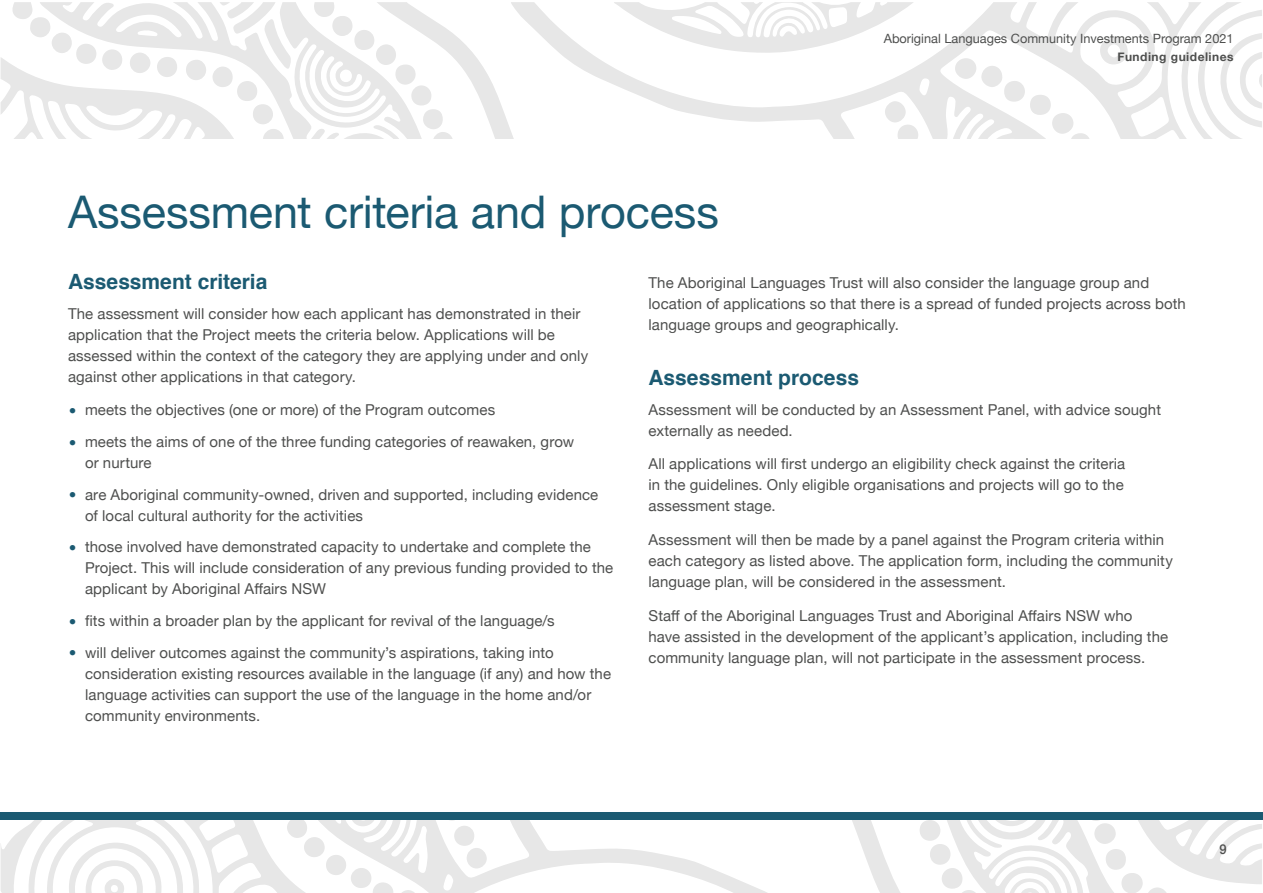
<style>
.page{position:relative;width:1263px;height:893px;background:#fff}
.page>*{position:absolute;margin:0;border:0;box-sizing:border-box;transform-origin:0 0}
.t1{font:45px "Helvetica Neue";letter-spacing:-.005em;color:#1b5a72}
.t2{font:700 21px "Helvetica";color:#1b5a72}
.Body{font:15px/21px "Helvetica Neue";letter-spacing:.005em;color:#4e4f4e}
.Bullet_L1{font:15px/21px "Helvetica Neue";letter-spacing:.005em;color:#4e4f4e}
.t3{font:500 13.5px "Helvetica Neue";color:#4e4f4e;scale:.96 1}
.t4{font:12.75px "Helvetica Neue";color:#4e4f4e}
.t5{font:700 12px "Helvetica Neue";letter-spacing:.04em;color:#4e4f4e}
.s1{font-family:"Gotham";font-weight:700;font-size:18px;color:#1b5a72}
</style>
<div class="page">
<svg style="left:1px;top:820px;width:510px;height:73px"></svg>
<svg style="left:511px;top:820px;width:751px;height:73px"></svg>
<svg style="left:373px;top:882px;width:46px;height:11px"></svg>
<div style="left:304px;top:837px;width:21px;height:20px;background:#e7e7e7;border-radius:50%"></div>
<div style="left:351px;top:868px;width:20px;height:20px;background:#e7e7e7;border-radius:50%"></div>
<div style="left:326px;top:855px;width:20px;height:20px;background:#e7e7e7;border-radius:50%"></div>
<div style="left:287px;top:817px;width:20px;height:21px;background:#e7e7e7;border-radius:50%"></div>
<div style="left:1094px;top:823px;width:22px;height:21px;background:#e7e7e7;border-radius:50%"></div>
<div style="left:1121px;top:873px;width:22px;height:20px;background:#e7e7e7;border-radius:50%"></div>
<svg style="left:1147px;top:887px;width:21px;height:6px"></svg>
<svg style="left:1085px;top:820px;width:21px;height:1px"></svg>
<div style="left:1106px;top:849px;width:20px;height:21px;background:#e7e7e7;border-radius:50%"></div>
<div style="left:919px;top:820px;width:21px;height:21px;background:#e7e7e7;border-radius:50%"></div>
<svg style="left:958px;top:890px;width:21px;height:3px"></svg>
<div style="left:942px;top:868px;width:20px;height:21px;background:#e7e7e7;border-radius:50%"></div>
<div style="left:930px;top:844px;width:20px;height:21px;background:#e7e7e7;border-radius:50%"></div>
<svg style="left:441px;top:820px;width:21px;height:1px"></svg>
<div style="left:454px;top:826px;width:20px;height:20px;background:#e7e7e7;border-radius:50%"></div>
<div style="left:467px;top:848px;width:20px;height:21px;background:#e7e7e7;border-radius:50%"></div>
<svg style="left:350px;top:820px;width:26px;height:6px"></svg>
<svg style="left:69px;top:843px;width:93px;height:50px"></svg>
<svg style="left:1px;top:2px;width:510px;height:137px"></svg>
<svg style="left:511px;top:2px;width:751px;height:137px"></svg>
<svg style="left:614px;top:2px;width:300px;height:51px"></svg>
<svg style="left:313px;top:2px;width:23px;height:17px"></svg>
<svg style="left:1217px;top:33px;width:45px;height:95px"></svg>
<div style="left:130px;top:53px;width:21px;height:20px;background:#e7e7e7;border-radius:50%"></div>
<svg style="left:12px;top:2px;width:38px;height:35px"></svg>
<svg style="left:263px;top:129px;width:21px;height:10px"></svg>
<div style="left:212px;top:67px;width:21px;height:20px;background:#e7e7e7;border-radius:50%"></div>
<div style="left:186px;top:60px;width:20px;height:20px;background:#e7e7e7;border-radius:50%"></div>
<div style="left:76px;top:44px;width:20px;height:20px;background:#e7e7e7;border-radius:50%"></div>
<div style="left:102px;top:49px;width:20px;height:21px;background:#e7e7e7;border-radius:50%"></div>
<div style="left:237px;top:81px;width:20px;height:20px;background:#e7e7e7;border-radius:50%"></div>
<div style="left:157px;top:57px;width:20px;height:20px;background:#e7e7e7;border-radius:50%"></div>
<div style="left:52px;top:33px;width:20px;height:20px;background:#e7e7e7;border-radius:50%"></div>
<div style="left:253px;top:104px;width:20px;height:20px;background:#e7e7e7;border-radius:50%"></div>
<svg style="left:981px;top:66px;width:22px;height:21px"></svg>
<div style="left:1004px;top:81px;width:21px;height:21px;background:#e7e7e7;border-radius:50%"></div>
<div style="left:1052px;top:113px;width:21px;height:21px;background:#e7e7e7;border-radius:50%"></div>
<div style="left:955px;top:58px;width:21px;height:21px;background:#e7e7e7;border-radius:50%"></div>
<div style="left:1030px;top:95px;width:21px;height:20px;background:#e7e7e7;border-radius:50%"></div>
<svg style="left:1070px;top:133px;width:20px;height:6px"></svg>
<svg style="left:897px;top:125px;width:21px;height:14px"></svg>
<div style="left:885px;top:101px;width:21px;height:21px;background:#e7e7e7;border-radius:50%"></div>
<svg style="left:433px;top:132px;width:20px;height:7px"></svg>
<div style="left:376px;top:44px;width:20px;height:21px;background:#e7e7e7;border-radius:50%"></div>
<div style="left:395px;top:64px;width:21px;height:21px;background:#e7e7e7;border-radius:50%"></div>
<div style="left:332px;top:16px;width:21px;height:20px;background:#e7e7e7;border-radius:50%"></div>
<div style="left:411px;top:85px;width:20px;height:21px;background:#e7e7e7;border-radius:50%"></div>
<div style="left:354px;top:30px;width:20px;height:20px;background:#e7e7e7;border-radius:50%"></div>
<div style="left:423px;top:109px;width:20px;height:21px;background:#e7e7e7;border-radius:50%"></div>
<svg style="left:219px;top:2px;width:72px;height:67px"></svg>
<svg style="left:1100px;top:37px;width:28px;height:28px"></svg>
<div style="left:0;top:812px;width:1263px;height:8px;background:#1b5a72"></div>
<p class="t4" style="left:884px;top:30px;width:351px">Aboriginal Languages Community Investments Program 2021</p>
<p class="t5" style="left:1117px;top:48px;width:118px">Funding guidelines</p>
<h1 class="t1" style="left:68px;top:179px;width:652px">Assessment criteria and process</h1>
<h2 class="t2" style="left:68px;top:265px;width:201px">Assessment criteria</h2>
<p class="Body" style="left:68px;top:304px;width:522px">The assessment will consider how each applicant has demonstrated in their application that the Project meets the criteria below. Applications will be assessed within the context of the category they are applying under and only against other applications in that category.</p>
<p class="Bullet_L1" style="left:68px;top:400px;width:429px"><span class="s1">•</span> meets the objectives (one or more) of the Program outcomes</p>
<p class="Bullet_L1" style="left:85px;top:432px;width:491px;text-indent:-17px"><span class="s1">•</span> meets the aims of one of the three funding categories of reawaken, grow or nurture</p>
<p class="Bullet_L1" style="left:85px;top:485px;width:515px;text-indent:-17px"><span class="s1">•</span> are Aboriginal community-owned, driven and supported, including evidence of local cultural authority for the activities</p>
<p class="Bullet_L1" style="left:85px;top:537px;width:530px;text-indent:-17px"><span class="s1">•</span> those involved have demonstrated capacity to undertake and complete the<br>Project. This will include consideration of any previous funding provided to the applicant by Aboriginal Affairs NSW</p>
<p class="Bullet_L1" style="left:68px;top:611px;width:488px"><span class="s1">•</span> fits within a broader plan by the applicant for revival of the language/s</p>
<p class="Bullet_L1" style="left:85px;top:643px;width:527px;text-indent:-17px"><span class="s1">•</span> will deliver outcomes against the community’s aspirations, taking into consideration existing resources available in the language (if any) and how the language activities can support the use of the language in the home and/or community environments.</p>
<p class="Body" style="left:648px;top:273px;width:539px">The Aboriginal Languages Trust will also consider the language group and location of applications so that there is a spread of funded projects across both language groups and geographically.</p>
<h2 class="t2" style="left:648px;top:361px;width:212px">Assessment process</h2>
<p class="Body" style="left:648px;top:400px;width:514px">Assessment will be conducted by an Assessment Panel, with advice sought externally as needed.</p>
<p class="Body" style="left:648px;top:454px;width:478px;text-align:justify">All applications will first undergo an eligibility check against the criteria in the guidelines. Only eligible organisations and projects will go to the assessment stage.</p>
<p class="Body" style="left:648px;top:530px;width:526px">Assessment will then be made by a panel against the Program criteria within each category as listed above. The application form, including the community language plan, will be considered in the assessment.</p>
<p class="Body" style="left:648px;top:606px;width:521px">Staff of the Aboriginal Languages Trust and Aboriginal Affairs NSW who<br>have assisted in the development of the applicant’s application, including the community language plan, will not participate in the assessment process.</p>
<p class="t3" style="left:1219px;top:838px;width:9px">9</p>
</div>
